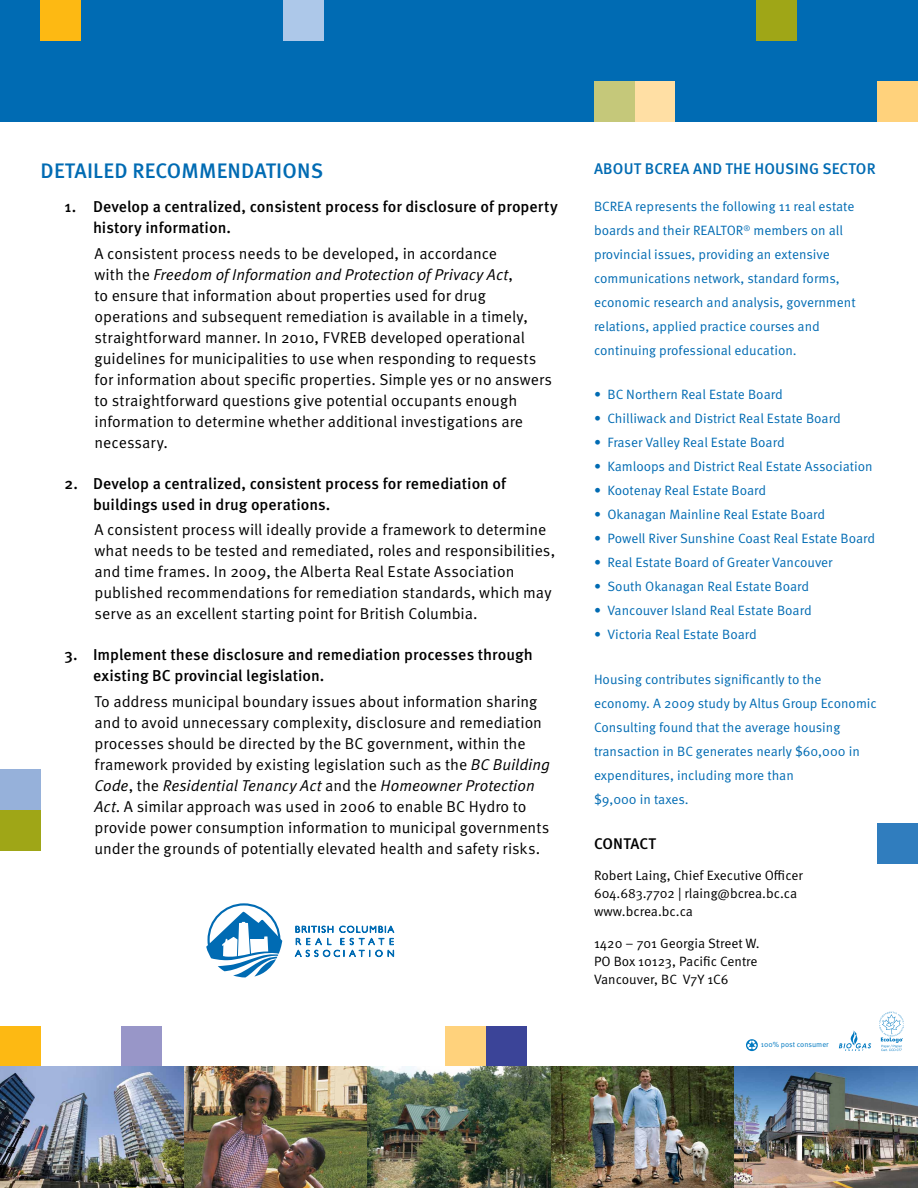
<style>
.page{position:relative;width:918px;height:1188px;background:#fff}
.page>*{position:absolute;margin:0;border:0;box-sizing:border-box;transform-origin:0 0}
.t1{font:500 21px "Meta OT";letter-spacing:.01em;color:#006bb3}
.t2{font:15.75px/21px "Meta OT Norm";color:#000}
.t3{font:500 15.75px/21px "Meta OT";color:#000}
.t4{font:15.75px "Meta OT Norm Ita";color:#000}
.t5{font:500 15.45px "Meta OT";letter-spacing:.01em;color:#006bb3}
.t6{font:500 15.45px "Meta OT";color:#000}
.t7{font:13.5px/24px "Meta OT Norm";color:#006bb3}
.t8{font:13.5px/18px "Meta OT Norm";color:#000}
.t9{font:7.5px "Meta OT Norm";color:#0079c1}
.s1{font-family:"Meta OT Norm"}
.s2{font-family:"Meta OT Norm Ita"}
</style>
<div class="page">
<div style="left:0;top:0;width:918px;height:122px;background:#006bb3"></div>
<div style="left:40px;top:0;width:41px;height:40px;background:#fdb913"></div>
<div style="left:284px;top:0;width:40px;height:40px;background:#adc8e9"></div>
<div style="left:756px;top:0;width:40px;height:40px;background:#9fa617"></div>
<div style="left:878px;top:81px;width:40px;height:41px;background:#ffd27c"></div>
<div style="left:634px;top:81px;width:41px;height:41px;background:#ffdfa4"></div>
<div style="left:594px;top:81px;width:40px;height:41px;background:#c5c87a"></div>
<div style="left:446px;top:1026px;width:40px;height:40px;background:#ffd27c"></div>
<div style="left:122px;top:1026px;width:40px;height:40px;background:#9896c8"></div>
<div style="left:0;top:770px;width:40px;height:40px;background:#96b1da"></div>
<div style="left:878px;top:824px;width:40px;height:40px;background:#307dbe"></div>
<img style="left:0;top:1066px;width:918px;height:122px">
<div style="left:486px;top:1026px;width:40px;height:40px;background:#3b4498"></div>
<div style="left:0;top:1026px;width:40px;height:40px;background:#fdb913"></div>
<div style="left:0;top:810px;width:40px;height:40px;background:#9fa617"></div>
<svg style="left:879px;top:1012px;width:25px;height:40px"></svg>
<svg style="left:746px;top:1039px;width:12px;height:12px"></svg>
<svg style="left:295px;top:926px;width:99px;height:31px"></svg>
<svg style="left:206px;top:903px;width:76px;height:74px"></svg>
<svg style="left:839px;top:1030px;width:32px;height:21px"></svg>
<h1 class="t1" style="left:41px;top:158px;width:131px">Detailed Recomm</h1>
<h1 class="t1" style="left:217px;top:158px;width:106px">endations</h1>
<p class="t3" style="left:93px;top:197px;width:466px;text-indent:-29px">1. Develop a centralized, consistent process for disclosure of property history information.</p>
<p class="t2" style="left:95px;top:243px;width:404px">A consistent process needs to be developed, in accordance</p>
<p class="t4" style="left:95px;top:265px;width:420px"><span class="s1">with the</span> Freedom of Information and Protection of Privacy Act<span class="s1">,</span></p>
<p class="t2" style="left:95px;top:285px;width:459px">to ensure that information about properties used for drug operations and subsequent remediation is available in a timely, straightforward manner. In 2010, FVREB developed operational guidelines for municipalities to use when responding to requests for information about specific properties. Simple yes or no answers to straightforward questions give potential occupants enough information to determine whether additional investigations are necessary.</p>
<p class="t3" style="left:93px;top:473px;width:415px;text-indent:-29px">2. Develop a centralized, consistent process for remediation of buildings used in drug operations.</p>
<p class="t2" style="left:95px;top:520px;width:462px">A consistent process will ideally provide a framework to determine what needs to be tested and remediated, roles and responsibilities, and time frames. In 2009, the Alberta Real Estate Association published recommendations for remediation standards, which may serve as an excellent starting point for British Columbia.</p>
<p class="t3" style="left:93px;top:645px;width:442px;text-indent:-29px">3. I mplement these disclosure and remediation processes through existing BC provincial legislation.</p>
<p class="t2" style="left:95px;top:691px;width:457px">To address municipal boundary issues about information sharing and to avoid unnecessary complexity, disclosure and remediation processes should be directed by the BC government, within the framework provided by existing legislation such as the <span class="s2">BC Building</span></p>
<p class="t4" style="left:95px;top:776px;width:442px">Code<span class="s1">, the</span> Residential Tenancy Act <span class="s1">and the</span> Homeowner Protection</p>
<p class="t2" style="left:94px;top:796px;width:456px"><span class="s2">Act</span>. A similar approach was used in 2006 to enable BC Hydro to provide power consumption information to municipal governments under the grounds of potentially elevated health and safety risks.</p>
<p class="t5" style="left:594px;top:159px;width:11px">Abou</p>
<p class="t5" style="left:634px;top:159px;width:142px">t BCREA and th e Hous</p>
<p class="t5" style="left:794px;top:159px;width:72px">ing Sector</p>
<p class="t7" style="left:594px;top:195px;width:263px">BCREA represents the following 11 real estate boards and their REALTOR<sup>®</sup> members on all provincial issues, providing an extensive communications network, standard forms, economic research and analysis, government relations, applied practice courses and continuing professional education.</p>
<p class="t7" style="left:594px;top:383px;width:190px">• BC Northern Real Estate Board</p>
<p class="t7" style="left:594px;top:407px;width:248px">• Chilliwack and District Real Estate Board</p>
<p class="t7" style="left:594px;top:431px;width:192px">• Fraser Valley Real Estate Board</p>
<p class="t7" style="left:594px;top:455px;width:280px">• Kamloops and District Real Estate Association</p>
<p class="t7" style="left:594px;top:479px;width:174px">• Kootenay Real Estate Board</p>
<p class="t7" style="left:594px;top:503px;width:233px">• Okanagan Mainline Real Estate Board</p>
<p class="t7" style="left:594px;top:527px;width:283px">• Powell River Sunshine Coast Real Estate Board</p>
<p class="t7" style="left:594px;top:551px;width:240px">• Real Estate Board of Greater Vancouver</p>
<p class="t7" style="left:594px;top:575px;width:217px">• South Okanagan Real Estate Board</p>
<p class="t7" style="left:594px;top:599px;width:219px">• Vancouver Island Real Estate Board</p>
<p class="t7" style="left:594px;top:623px;width:164px">• Victoria Real Estate Board</p>
<p class="t7" style="left:594px;top:667px;width:284px">Housing contributes significantly to the economy. A 2009 study by Altus Group Economic Consulting found that the average housing transaction in BC generates nearly $60,000 in expenditures, including more than<br>$9,000 in taxes.</p>
<p class="t6" style="left:594px;top:834px;width:63px">CONTACT</p>
<p class="t8" style="left:594px;top:867px;width:210px">Robert Laing, Chief Executive Officer<br>604.683.7702 | rlaing@bcrea.bc.ca www.bcrea.bc.ca</p>
<p class="t8" style="left:594px;top:934px;width:167px">1420 – 701 Georgia Street W.<br>PO Box 10123, Pacific Centre<br>Vancouver, BC V7Y 1C6</p>
<p class="t9" style="left:761px;top:1040px;width:69px">100% post consumer</p>
</div>
